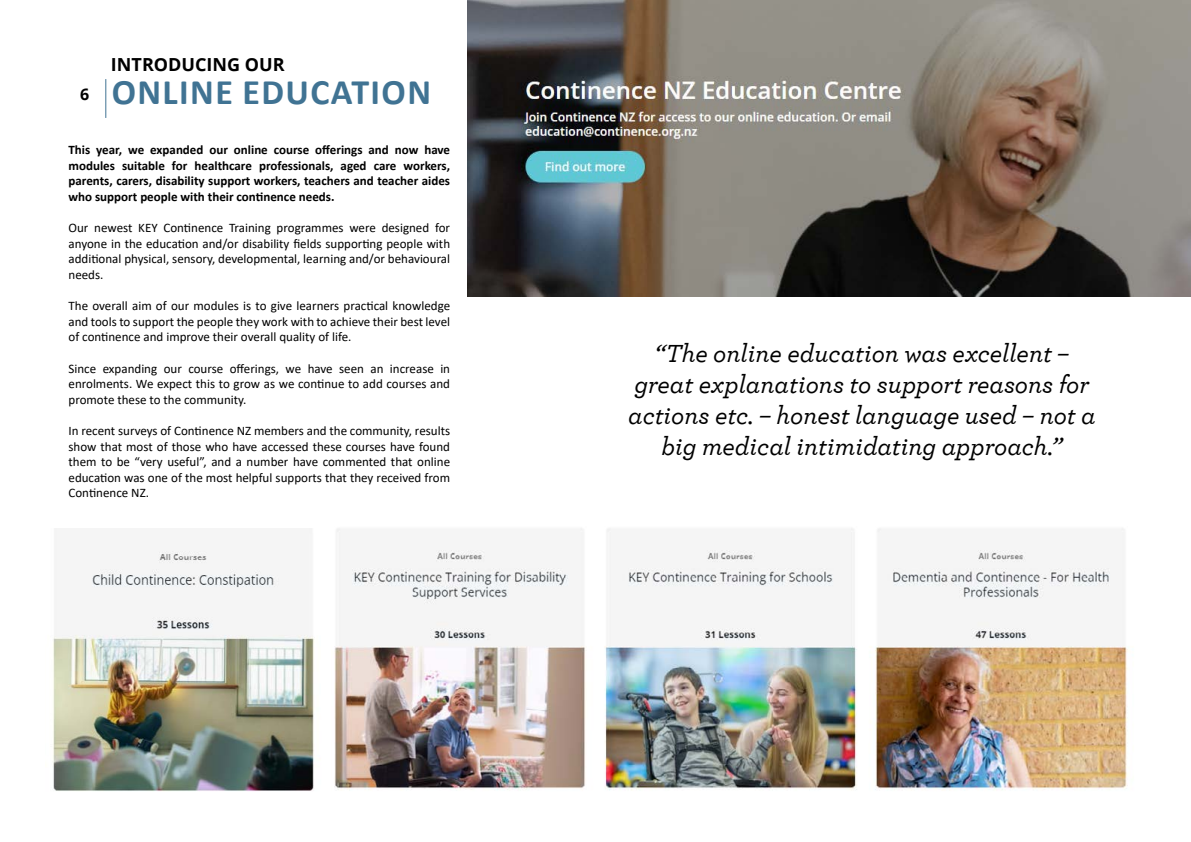
<style>
.page{position:relative;width:1191px;height:842px;background:#fff}
.page>*{position:absolute;margin:0;border:0;box-sizing:border-box;transform-origin:0 0}
.t1{font:700 36px "Calibri";letter-spacing:.04em;color:#407393}
.t2{font:italic 500 26px/31.2px "Archer";color:#000;text-align:center}
.t3{font:700 18px "Open Sans";color:#000}
.t4{font:700 16px "Open Sans";color:#000}
.t5{font:13px/15.6px "Calibri";color:#000;text-align:justify}
.t6{font:700 13px/15.6px "Calibri";color:#000;text-align:justify}
</style>
<div class="page">
<hr style="left:105px;top:79px;width:1px;height:39px;background:#407393">
<img style="left:467px;top:0;width:724px;height:296px">
<img style="left:334px;top:528px;width:794px;height:262px">
<img style="left:53px;top:528px;width:261px;height:263px">
<p class="t4" style="left:80px;top:83px;width:11px">6</p>
<h3 class="t3" style="left:111px;top:51px;width:175px">INTRODUCING OUR</h3>
<h1 class="t1" style="left:112px;top:66px;width:321px">ONLINE EDUCATION</h1>
<p class="t6" style="left:68px;top:142px;width:383px">This year, we expanded our online course offerings and now have modules suitable for healthcare professionals, aged care workers, parents, carers, disability support workers, teachers and teacher aides who support people with their continence needs.</p>
<p class="t5" style="left:68px;top:220px;width:383px">Our newest KEY Continence Training programmes were designed for anyone in the education and/or disability fields supporting people with additional physical, sensory, developmental, learning and/or behavioural needs.</p>
<p class="t5" style="left:68px;top:298px;width:383px">The overall aim of our modules is to give learners practical knowledge and tools to support the people they work with to achieve their best level of continence and improve their overall quality of life.</p>
<p class="t5" style="left:68px;top:360px;width:383px">Since expanding our course offerings, we have seen an increase in enrolments. We expect this to grow as we continue to add courses and promote these to the community.</p>
<p class="t5" style="left:68px;top:422px;width:383px">In recent surveys of Continence NZ members and the community, results show that most of those who have accessed these courses have found them to be “very useful”, and a number have commented that online education was one of the most helpful supports that they received from Continence NZ.</p>
<h2 class="t2" style="left:628px;top:336px;width:469px">“The online education was excellent – great explanations to support reasons for actions etc. – honest language used – not a big medical intimidating approach.”</h2>
</div>
